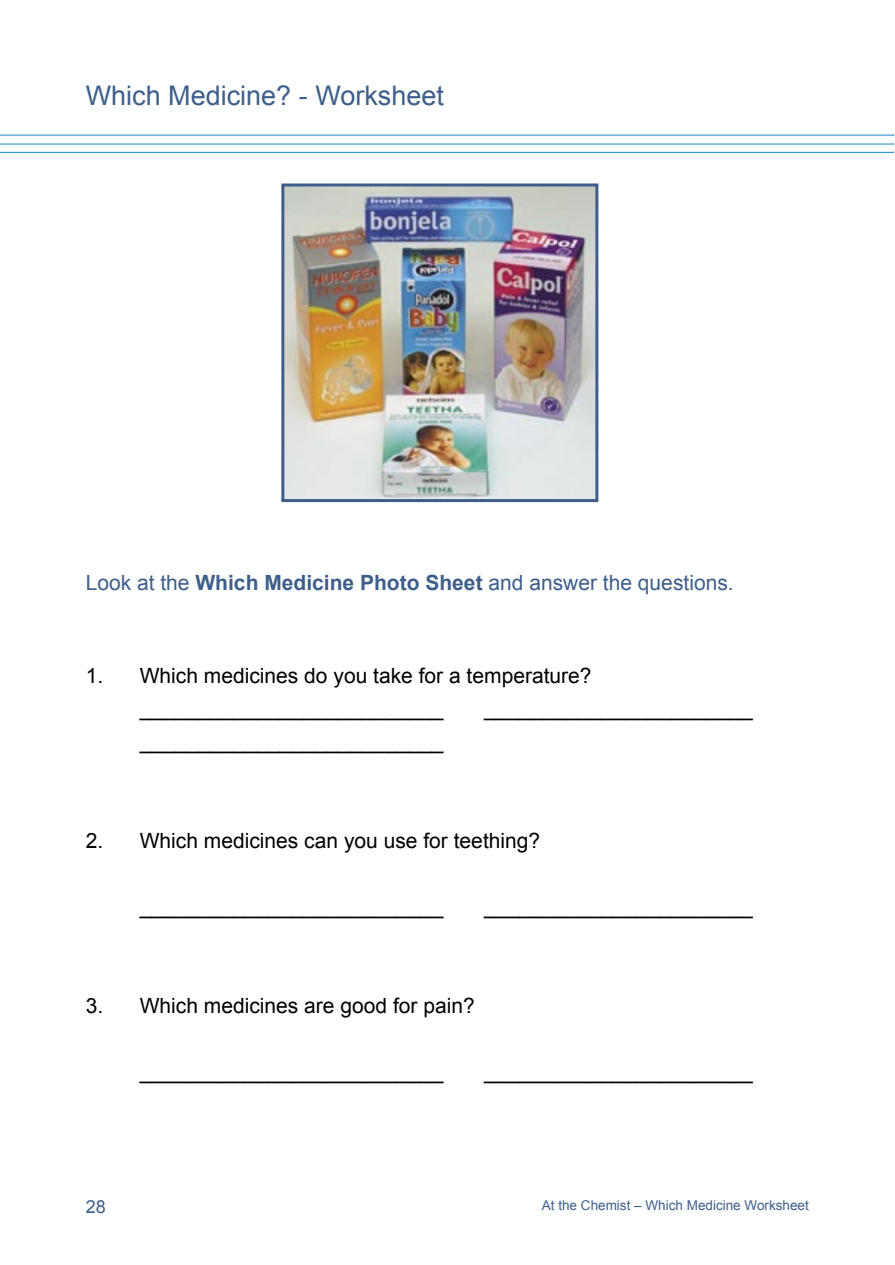
<style>
.page{position:relative;width:895px;height:1265px;background:#fff}
.page>*{position:absolute;margin:0;border:0;box-sizing:border-box;transform-origin:0 0}
.t1{font:27px "Arial";color:#3d5e8b}
._2{font:21px "Arial";color:#000}
._2-2{font:21px "Arial";color:#3d5e8b}
.t2{font:18px "Arial";color:#3d5e8b}
.t3{font:13.5px "Arial";color:#3d5e8b}
.s1{font-weight:700}
</style>
<div class="page">
<hr style="left:1px;top:135px;width:893px;height:1px;background:#3394ce">
<hr style="left:1px;top:143px;width:893px;height:2px;background:#3394ce">
<hr style="left:1px;top:152px;width:893px;height:1px;background:#3394ce">
<img style="left:285px;top:187px;width:309px;height:311px">
<div style="left:281px;top:183px;width:317px;height:319px;border:3px solid #3d5e8b"></div>
<p class="t1" style="left:86px;top:81px;width:360px">Which Medicine? - Worksheet</p>
<p class="_2-2" style="left:86px;top:571px;width:649px">Look at the <span class="s1">Which Medicine Photo Sheet</span> and answer the questions.</p>
<p class="_2" style="left:86px;top:664px;width:507px">1. Which medicines do you take for a temperature?</p>
<p class="_2" style="left:140px;top:697px;width:305px">__________________________</p>
<p class="_2" style="left:484px;top:697px;width:270px">_______________________</p>
<p class="_2" style="left:140px;top:730px;width:305px">__________________________</p>
<p class="_2" style="left:86px;top:829px;width:456px">2. Which medicines can you use for teething?</p>
<p class="_2" style="left:140px;top:895px;width:305px">__________________________</p>
<p class="_2" style="left:484px;top:895px;width:270px">_______________________</p>
<p class="_2" style="left:86px;top:994px;width:390px">3. Which medicines are good for pain?</p>
<p class="_2" style="left:140px;top:1060px;width:305px">__________________________</p>
<p class="_2" style="left:484px;top:1060px;width:270px">_______________________</p>
<p class="t2" style="left:86px;top:1196px;width:22px">28</p>
<p class="t3" style="left:542px;top:1197px;width:268px">At the Chemist – Which Medicine Worksheet</p>
</div>
